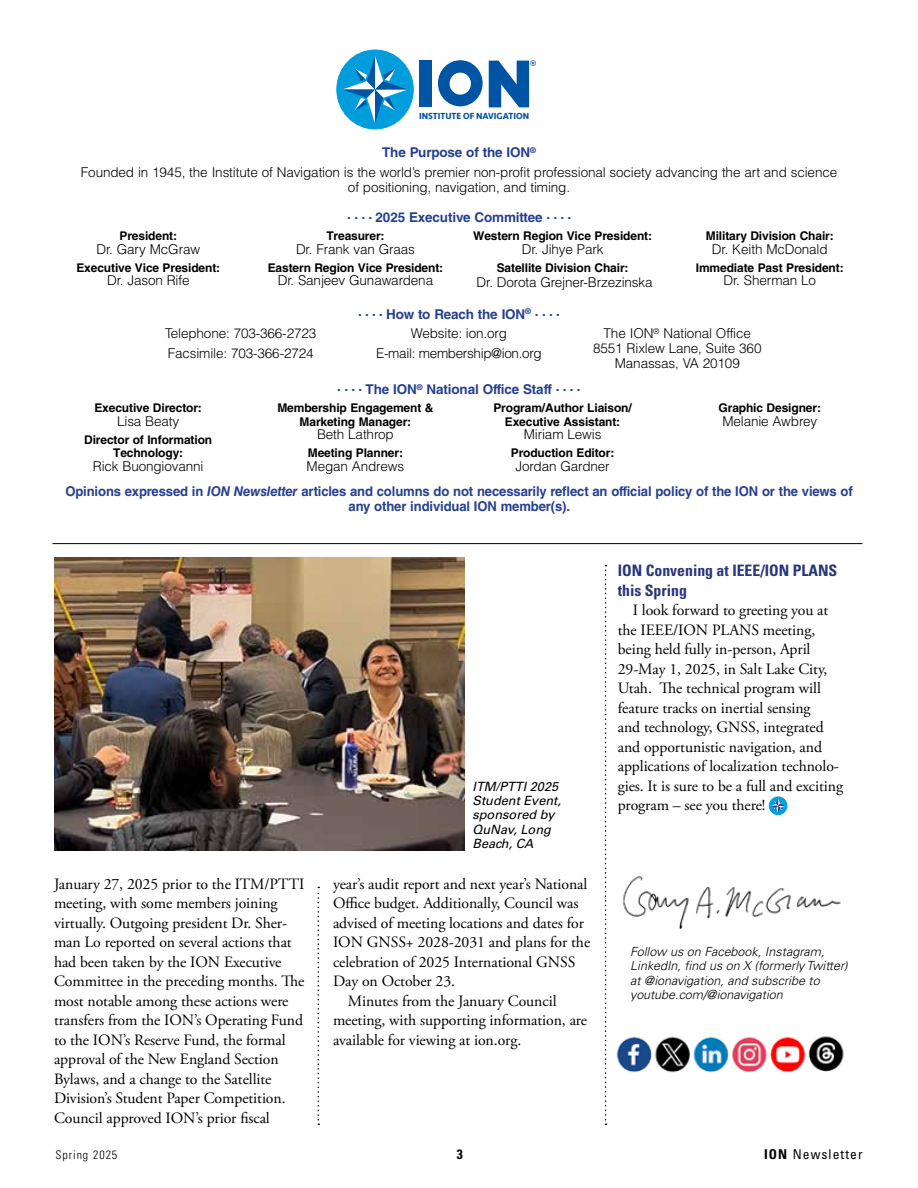
<style>
.page{position:relative;width:918px;height:1188px;background:#fff}
.page>*{position:absolute;margin:0;border:0;box-sizing:border-box;transform-origin:0 0}
.t1{font:15.75px/19.5px "Adobe Garamond Pro";letter-spacing:-.005em;color:#000}
.t2{font:700 condensed 15.75px/19.5px "Univers LT Std";color:#29367b}
.t3{font:300 13.5px/19.5px "Helvetica LT Std";letter-spacing:-.01em;color:#000;text-align:center}
.t4{font:700 13.5px/15px "Helvetica LT Std";letter-spacing:-.01em;color:#25408f;text-align:center}
.t5{font:condensed 13.5px "Univers LT Std";letter-spacing:.08em;color:#000}
.t6{font:700 condensed 13.5px "Univers LT Std";color:#000}
.t7{font:700 12.9px "Seravek Basic";color:#0054a4}
.t8{font:italic 12.75px/14.2px "Univers LT Std";color:#000}
.t9{font:italic 300 12.6px/14.1px "Univers LT Std";color:#000}
.t10{font:700 12px/13.5px "Helvetica LT Std";letter-spacing:-.01em;color:#000;text-align:center}
.t11{font:300 condensed 12px "Univers LT Std";letter-spacing:.08em;color:#000}
.t12{font:700 9.15px "Seravek Basic";color:#0054a4}
.s1{font-weight:700;color:#25408f}
.s2{font-style:italic}
.s3{font-weight:700}
</style>
<div class="page">
<hr style="left:52px;top:543px;width:810px;height:1px;background:#000">
<div style="left:337px;top:50px;width:76px;height:79px;background:#009ddc;border-radius:50%"></div>
<div style="left:336px;top:50px;width:78px;height:79px;border:1px solid #009ddc;border-radius:50%"></div>
<svg style="left:342px;top:56px;width:66px;height:67px"></svg>
<svg style="left:489px;top:61px;width:40px;height:46px"></svg>
<div style="left:420px;top:61px;width:12px;height:46px;background:#0054a4"></div>
<svg style="left:438px;top:60px;width:45px;height:46px"></svg>
<img style="left:616px;top:1036px;width:228px;height:37px">
<img style="left:622px;top:876px;width:219px;height:52px">
<div style="left:769px;top:797px;width:18px;height:18px;border:1px solid #00a1de;border-radius:50%"></div>
<svg style="left:771px;top:798px;width:15px;height:15px"></svg>
<img style="left:54px;top:558px;width:410px;height:292px">
<svg style="left:605px;top:565px;width:2px;height:560px"></svg>
<svg style="left:318px;top:887px;width:1px;height:238px"></svg>
<p class="t7" style="left:530px;top:56px;width:8px">®</p>
<p class="t12" style="left:419px;top:110px;width:112px">INSTITUTE OF NAVIGATION</p>
<p class="t3" style="left:81px;top:143px;width:758px"><span class="s1">The Purpose of the ION</span><sup>®<br></sup>Founded in 1945, the Institute of Navigation is the world’s premier non-profit professional society advancing the art and science</p>
<p class="t3" style="left:348px;top:177px;width:224px">of positioning, navigation, and timing.</p>
<p class="t10" style="left:120px;top:229px;width:59px">President:</p>
<p class="t3" style="left:97px;top:239px;width:105px">Dr. Gary McGraw</p>
<p class="t10" style="left:76px;top:261px;width:145px">Executive Vice President:</p>
<p class="t3" style="left:107px;top:271px;width:84px">Dr. Jason Rife</p>
<p class="t4" style="left:347px;top:210px;width:226px">. . . . 2025 Executive Committee . . . .</p>
<p class="t10" style="left:326px;top:229px;width:60px">Treasurer:</p>
<p class="t3" style="left:296px;top:239px;width:121px">Dr. Frank van Graas</p>
<p class="t10" style="left:268px;top:261px;width:177px">Eastern Region Vice President:</p>
<p class="t3" style="left:278px;top:271px;width:157px">Dr. Sanjeev Gunawardena</p>
<p class="t10" style="left:473px;top:229px;width:180px">Western Region Vice President:</p>
<p class="t3" style="left:522px;top:239px;width:83px">Dr. Jihye Park</p>
<p class="t10" style="left:497px;top:261px;width:133px">Satellite Division Chair:</p>
<p class="t3" style="left:477px;top:272px;width:178px">Dr. Dorota Grejner-Brzezinska</p>
<p class="t4" style="left:358px;top:306px;width:203px">. . . . How to Reach the ION<sup>®</sup> . . . .</p>
<p class="t10" style="left:706px;top:229px;width:129px">Military Division Chair:</p>
<p class="t3" style="left:712px;top:239px;width:117px">Dr. Keith McDonald</p>
<p class="t10" style="left:696px;top:261px;width:149px">Immediate Past President:</p>
<p class="t3" style="left:724px;top:271px;width:94px">Dr. Sherman Lo</p>
<p class="t3" style="left:165px;top:324px;width:153px;text-align:left">Telephone: 703-366-2723<br>Facsimile: 703-366-2724</p>
<p class="t3" style="left:376px;top:324px;width:167px">Website: ion.org<br>E-mail: membership@ion.org</p>
<p class="t3" style="left:593px;top:326px;width:170px;line-height:15px">The ION<sup>®</sup> National Office<br>8551 Rixlew Lane, Suite 360<br>Manassas, VA 20109</p>
<p class="t10" style="left:94px;top:401px;width:109px">Executive Director:</p>
<p class="t3" style="left:117px;top:411px;width:64px">Lisa Beaty</p>
<p class="t10" style="left:84px;top:433px;width:130px">Director of Information<br>Technology:</p>
<p class="t3" style="left:93px;top:456px;width:112px">Rick Buongiovanni</p>
<p class="t4" style="left:337px;top:382px;width:245px">. . . . The ION<sup>®</sup> National Office Staff . . . .</p>
<p class="t10" style="left:277px;top:401px;width:158px">Membership Engagement &amp;<br>Marketing Manager:</p>
<p class="t3" style="left:317px;top:425px;width:78px">Beth Lathrop</p>
<p class="t10" style="left:308px;top:446px;width:97px">Meeting Planner:</p>
<p class="t3" style="left:307px;top:456px;width:99px">Megan Andrews</p>
<p class="t10" style="left:493px;top:401px;width:140px">Program/Author Liaison/<br>Executive Assistant:</p>
<p class="t3" style="left:524px;top:425px;width:79px">Miriam Lewis</p>
<p class="t10" style="left:511px;top:446px;width:105px">Production Editor:</p>
<p class="t3" style="left:516px;top:456px;width:96px">Jordan Gardner</p>
<p class="t10" style="left:719px;top:401px;width:104px">Graphic Designer:</p>
<p class="t3" style="left:722px;top:411px;width:96px">Melanie Awbrey</p>
<p class="t4" style="left:65px;top:483px;width:789px">Opinions expressed in <span class="s2">ION Newsletter</span> articles and columns do not necessarily reflect an official policy of the ION or the views of any other individual ION member(s).</p>
<p class="t1" style="left:54px;top:875px;width:252px">January 27, 2025 prior to the ITM/PTTI meeting, with some members joining virtually. Outgoing president Dr. Sher&shy;man Lo reported on several actions that had been taken by the ION Executive Committee in the preceding months. The most notable among these actions were transfers from the ION’s Operating Fund to the ION’s Reserve Fund, the formal approval of the New England Section Bylaws, and a change to the Satellite Division’s Student Paper Competition.<br>Council approved ION’s prior fiscal</p>
<p class="t8" style="left:472px;top:779px;width:90px">ITM/PTTI 2025<br>Student Event, sponsored by<br>QuNav, Long<br>Beach, CA</p>
<p class="t1" style="left:333px;top:875px;width:256px">year’s audit report and next year’s National</p>
<p class="t1" style="left:333px;top:894px;width:247px">Office budget. Additionally, Council was</p>
<p class="t1" style="left:333px;top:914px;width:252px">advised of meeting locations and dates for</p>
<p class="t1" style="left:333px;top:933px;width:259px">ION GNSS+ 2028-2031 and plans for the</p>
<p class="t1" style="left:333px;top:953px;width:244px">celebration of 2025 International GNSS</p>
<p class="t1" style="left:333px;top:972px;width:124px">Day on October 23.</p>
<p class="t1" style="left:348px;top:992px;width:210px">Minutes from the January Council</p>
<p class="t1" style="left:333px;top:1011px;width:256px">meeting, with supporting information, are</p>
<p class="t1" style="left:333px;top:1031px;width:190px">available for viewing at ion.org.</p>
<p class="t2" style="left:618px;top:561px;width:221px">ION Convening at IEEE/ION PLANS this Spring</p>
<p class="t1" style="left:618px;top:601px;width:227px;text-indent:15px">I look forward to greeting you at the IEEE/ION PLANS meeting, being held fully in-person, April 29-May 1, 2025, in Salt Lake City, Utah. The technical program will feature tracks on inertial sensing<br>and technology, GNSS, integrated and opportunistic navigation, and applications of localization technolo&shy;gies. It is sure to be a full and exciting program – see you there!</p>
<p class="t9" style="left:630px;top:945px;width:219px">Follow us on Facebook, Instagram, LinkedIn, find us on X (formerly Twitter) at @ionavigation, and subscribe to youtube.com/@ionavigation</p>
<p class="t11" style="left:56px;top:1147px;width:63px">Spring 2025</p>
<p class="t6" style="left:457px;top:1146px;width:7px">3</p>
<p class="t5" style="left:764px;top:1145px;width:100px"><span class="s3">ION</span> Newsletter</p>
</div>
